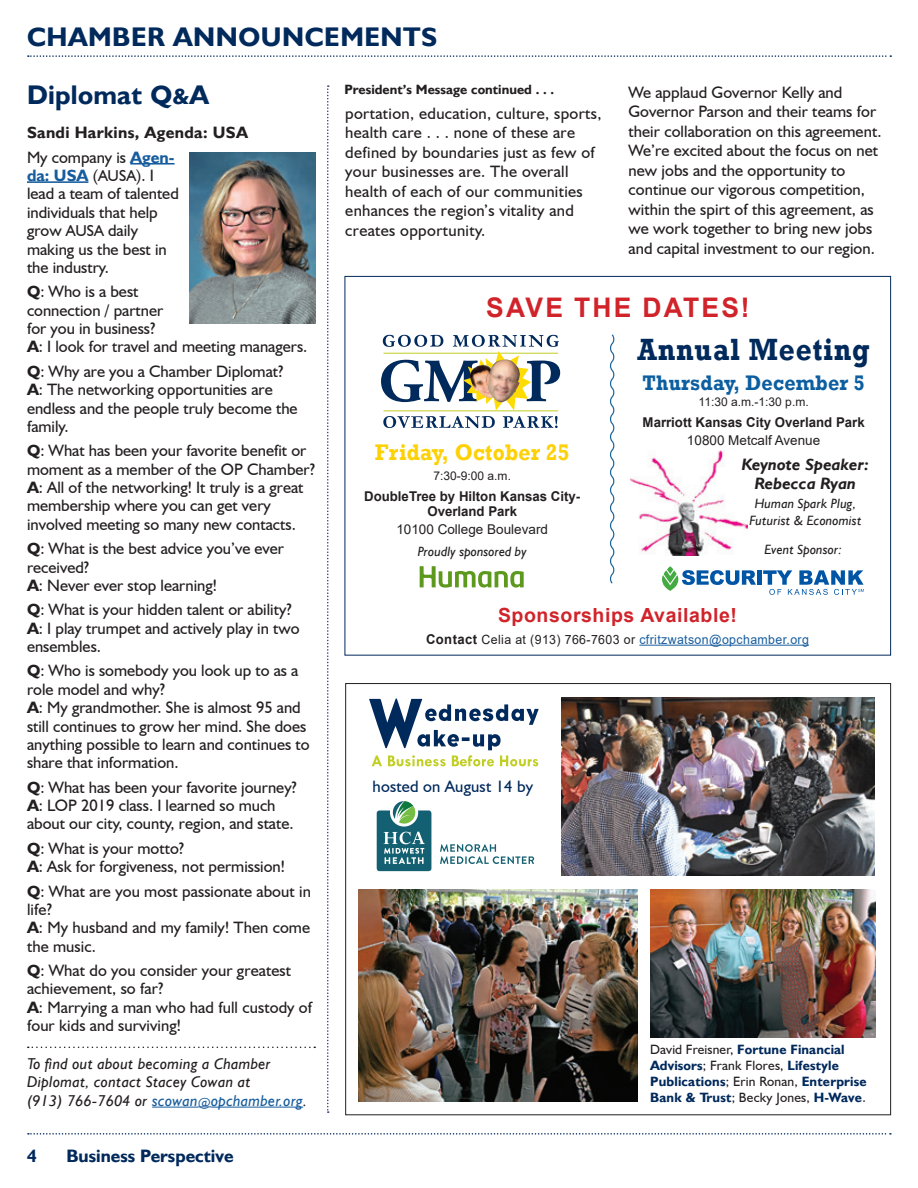
<style>
.page{position:relative;width:918px;height:1188px;background:#fff}
.page>*{position:absolute;margin:0;border:0;box-sizing:border-box;transform-origin:0 0}
.t1{font:700 31.5px "Rockwell";letter-spacing:.03em;color:#00295c;scale:.89 1}
.Headline{font:700 27px "Humanist 521 TL";letter-spacing:.02em;color:#00295c}
.t2{font:700 27px "Arial";letter-spacing:.085em;color:#d1232a}
.t3{font:700 23.1px "Rockwell";letter-spacing:.01em;color:#fed105;scale:.91 1}
.t4{font:700 21.6px "Rockwell";letter-spacing:.01em;color:#0c5ea0;scale:.91 1}
.t5{font:700 19.5px "Arial";letter-spacing:.03em;color:#d1232a}
.t6{font:700 18px "Humanist 521 TL";color:#00295c}
.body{font:16.5px/18.3px "Humanist 521 BT";color:#231f20}
.Member_news{font:16.5px/19.5px "Humanist 521 BT";letter-spacing:.005em;color:#231f20}
.New_member_categorie{font:italic 700 16.5px "Humanist 521 TL";letter-spacing:.01em;color:#231f20}
.body-2{font:700 16.5px "Humanist 521 TL";letter-spacing:.02em;color:#231f20}
.New_member_name{font:16.5px "Humanist 521 BT";letter-spacing:.01em;color:#00295c}
.body-3{font:italic 15.75px/18.5px "Humanist 521 TL";letter-spacing:.02em;color:#231f20}
.New_member_categorie-2{font:700 13.5px/15.8px "Humanist 521 TL";letter-spacing:.015em;color:#00295c}
.t7{font:700 13.5px/15px "Arial";color:#231f20;text-align:center}
.New_member_categorie-3{font:italic 13.5px/16.5px "Humanist 521 TL";letter-spacing:.01em;color:#231f20;text-align:center}
.t8{font:13.5px "Arial";color:#231f20}
.New_member_categorie-4{font:700 13.5px "Humanist 521 TL";letter-spacing:.005em;color:#231f20}
.t9{font:12.75px "Arial";letter-spacing:.03em;color:#175d9e}
.t10{font:12px "Arial";color:#231f20}
.s1{font-size:22.5px}
.s2{font-family:"Humanist 521 TL";font-weight:700;color:#175d9e}
.s3{font-size:15.75px}
.s4{font-family:"Humanist 521 TL";font-weight:700}
.s5{color:#175d9e}
.s6{font-size:12.75px;color:#175d9e}
.s7{font-weight:700;font-size:13.5px;color:#231f20}
.s8{color:#231f20}
.s9{font-family:"Humanist 521 BT";font-weight:400;color:#231f20}
</style>
<div class="page">
<img style="left:630px;top:451px;width:117px;height:105px">
<svg style="left:28px;top:55px;width:863px;height:2px"></svg>
<svg style="left:28px;top:1133px;width:863px;height:2px"></svg>
<hr style="left:639px;top:645px;width:170px;height:1px;background:#175d9e">
<svg style="left:420px;top:566px;width:104px;height:22px"></svg>
<svg style="left:383px;top:416px;width:112px;height:12px"></svg>
<svg style="left:503px;top:416px;width:55px;height:12px"></svg>
<svg style="left:381px;top:335px;width:179px;height:75px"></svg>
<hr style="left:384px;top:411px;width:174px;height:1px;background:#c1ce23">
<img style="left:470px;top:365px;width:16px;height:33px">
<img style="left:486px;top:359px;width:34px;height:43px">
<svg style="left:662px;top:566px;width:94px;height:25px"></svg>
<div style="left:757px;top:570px;width:5px;height:15px;background:#0155a5"></div>
<svg style="left:763px;top:570px;width:101px;height:25px"></svg>
<hr style="left:130px;top:163px;width:45px;height:2px;background:#175d9e">
<hr style="left:27px;top:181px;width:61px;height:2px;background:#175d9e">
<svg style="left:28px;top:1047px;width:287px;height:1px"></svg>
<hr style="left:152px;top:1107px;width:46px;height:1px;background:#175d9e">
<svg style="left:198px;top:1106px;width:13px;height:1px"></svg>
<hr style="left:211px;top:1107px;width:92px;height:1px;background:#175d9e">
<img style="left:190px;top:153px;width:126px;height:171px">
<svg style="left:327px;top:85px;width:2px;height:1028px"></svg>
<svg style="left:369px;top:698px;width:170px;height:68px"></svg>
<img style="left:561px;top:697px;width:314px;height:179px">
<img style="left:359px;top:890px;width:279px;height:212px">
<img style="left:650px;top:890px;width:225px;height:148px">
<svg style="left:377px;top:801px;width:54px;height:70px"></svg>
<svg style="left:440px;top:844px;width:94px;height:20px"></svg>
<svg style="left:610px;top:334px;width:5px;height:250px"></svg>
<p class="Headline" style="left:27px;top:20px;width:412px">CHAMBER ANNOUNCEMENTS</p>
<p class="Headline" style="left:27px;top:77px;width:183px">Diplomat Q<span class="s1">&amp;</span>A</p>
<p class="body-2" style="left:27px;top:122px;width:222px">Sandi Harkins, Agenda: USA</p>
<p class="body" style="left:27px;top:148px;width:153px">My company is <span class="s2">Agen&shy;da: USA</span> (<span class="s3">AUSA</span>). I lead a team of talented individuals that help grow <span class="s3">AUSA</span> daily making us the best in the industry.</p>
<p class="body" style="left:27px;top:282px;width:138px"><span class="s4">Q</span>: Who is a best connection / partner for you in business?</p>
<p class="body" style="left:27px;top:337px;width:282px"><span class="s4">A</span>: I look for travel and meeting managers.</p>
<p class="body" style="left:27px;top:362px;width:258px"><span class="s4">Q</span>: Why are you a Chamber Diplomat?</p>
<p class="body" style="left:27px;top:380px;width:272px"><span class="s4">A</span>: The networking opportunities are endless and the people truly become the family.</p>
<p class="body" style="left:27px;top:441px;width:290px"><span class="s4">Q</span>: What has been your favorite benefit or moment as a member of the OP Chamber?</p>
<p class="body" style="left:27px;top:478px;width:278px"><span class="s4">A</span>: All of the networking! It truly is a great membership where you can get very involved meeting so many new contacts.</p>
<p class="body" style="left:27px;top:539px;width:259px"><span class="s4">Q</span>: What is the best advice you’ve ever received?</p>
<p class="body" style="left:27px;top:576px;width:191px"><span class="s4">A</span>: Never ever stop learning!</p>
<p class="body" style="left:27px;top:600px;width:266px"><span class="s4">Q</span>: What is your hidden talent or ability?</p>
<p class="body" style="left:27px;top:619px;width:274px"><span class="s4">A</span>: I play trumpet and actively play in two ensembles.</p>
<p class="body" style="left:27px;top:661px;width:273px"><span class="s4">Q</span>: Who is somebody you look up to as a role model and why?</p>
<p class="body" style="left:27px;top:698px;width:284px"><span class="s4">A</span>: My grandmother. She is almost 95 and still continues to grow her mind. She does anything possible to learn and continues to share that information.</p>
<p class="body" style="left:27px;top:778px;width:271px"><span class="s4">Q</span>: What has been your favorite journey?</p>
<p class="body" style="left:27px;top:796px;width:268px"><span class="s4">A</span>: LOP 2019 class. I learned so much about our city, county, region, and state.</p>
<p class="body" style="left:27px;top:839px;width:159px"><span class="s4">Q</span>: What is your motto?</p>
<p class="body" style="left:27px;top:857px;width:259px"><span class="s4">A</span>: Ask for forgiveness, not permission!</p>
<p class="body" style="left:27px;top:881px;width:285px"><span class="s4">Q</span>: What are you most passionate about in life?</p>
<p class="body" style="left:27px;top:918px;width:285px"><span class="s4">A</span>: My husband and my family! Then come the music.</p>
<p class="body" style="left:27px;top:961px;width:266px"><span class="s4">Q</span>: What do you consider your greatest achievement, so far?</p>
<p class="body" style="left:27px;top:998px;width:287px"><span class="s4">A</span>: Marrying a man who had full custody of four kids and surviving!</p>
<p class="body-3" style="left:27px;top:1054px;width:282px">To find out about becoming a Chamber<br>Diplomat, contact Stacey Cowan at<br>(913) 766-7604 or <span class="s5">scowan</span><span class="s6">@</span><span class="s5">opchamber.org</span>.</p>
<p class="t6" style="left:27px;top:1144px;width:11px">4</p>
<p class="t6" style="left:66px;top:1144px;width:169px">Business Perspective</p>
<p class="New_member_categorie-4" style="left:345px;top:81px;width:211px">President’s Message continued . . .</p>
<p class="Member_news" style="left:345px;top:103px;width:258px">portation, education, culture, sports, health care . . . none of these are defined by boundaries just as few of your businesses are. The overall health of each of our communities enhances the region’s vitality and creates opportunity.</p>
<p class="Member_news" style="left:628px;top:82px;width:255px">We applaud Governor Kelly and Governor Parson and their teams for their collaboration on this agreement.<br>We’re excited about the focus on net new jobs and the opportunity to continue our vigorous competition, within the spirt of this agreement, as we work together to bring new jobs and capital investment to our region.</p>
<p class="t2" style="left:486px;top:289px;width:265px">SAVE THE DATES!</p>
<p class="t3" style="left:375px;top:438px;width:215px">Friday, October 25</p>
<p class="t10" style="left:433px;top:467px;width:79px">7:30-9:00 a.m.</p>
<p class="t7" style="left:364px;top:489px;width:218px">DoubleTree by Hilton Kansas City-<br>Overland Park</p>
<p class="t8" style="left:396px;top:520px;width:153px">10100 College Boulevard</p>
<p class="New_member_categorie-3" style="left:418px;top:542px;width:111px">Proudly sponsored by</p>
<p class="t1" style="left:638px;top:330px;width:263px">Annual Meeting</p>
<p class="t4" style="left:643px;top:369px;width:246px">Thursday, December 5</p>
<p class="t10" style="left:699px;top:394px;width:112px">11:30 a.m.-1:30 p.m.</p>
<p class="t7" style="left:643px;top:415px;width:224px">Marriott Kansas City Overland Park</p>
<p class="t8" style="left:687px;top:431px;width:135px">10800 Metcalf Avenue</p>
<p class="New_member_categorie" style="left:742px;top:454px;width:129px">Keynote Speaker:</p>
<p class="New_member_categorie" style="left:755px;top:473px;width:103px">Rebecca Ryan</p>
<p class="New_member_categorie-3" style="left:749px;top:495px;width:114px">Human Spark Plug,<br>Futurist &amp; Economist</p>
<p class="New_member_categorie-3" style="left:764px;top:541px;width:79px">Event Sponsor:</p>
<p class="t5" style="left:498px;top:601px;width:240px">Sponsorships Available!</p>
<p class="t9" style="left:426px;top:631px;width:384px"><span class="s7">Contact</span> <span class="s8">Celia at (913) 766-7603 or</span> cfritzwatson@opchamber.org</p>
<p class="New_member_name" style="left:373px;top:777px;width:162px">hosted on August 14 by</p>
<p class="New_member_categorie-2" style="left:650px;top:1041px;width:218px"><span class="s9">David Freisner,</span> Fortune Financial Advisors<span class="s9">; Frank Flores,</span> Lifestyle Publications<span class="s9">; Erin Ronan,</span> Enterprise Bank &amp; Trust<span class="s9">; Becky Jones,</span> H-Wave<span class="s9">.</span></p>
</div>
